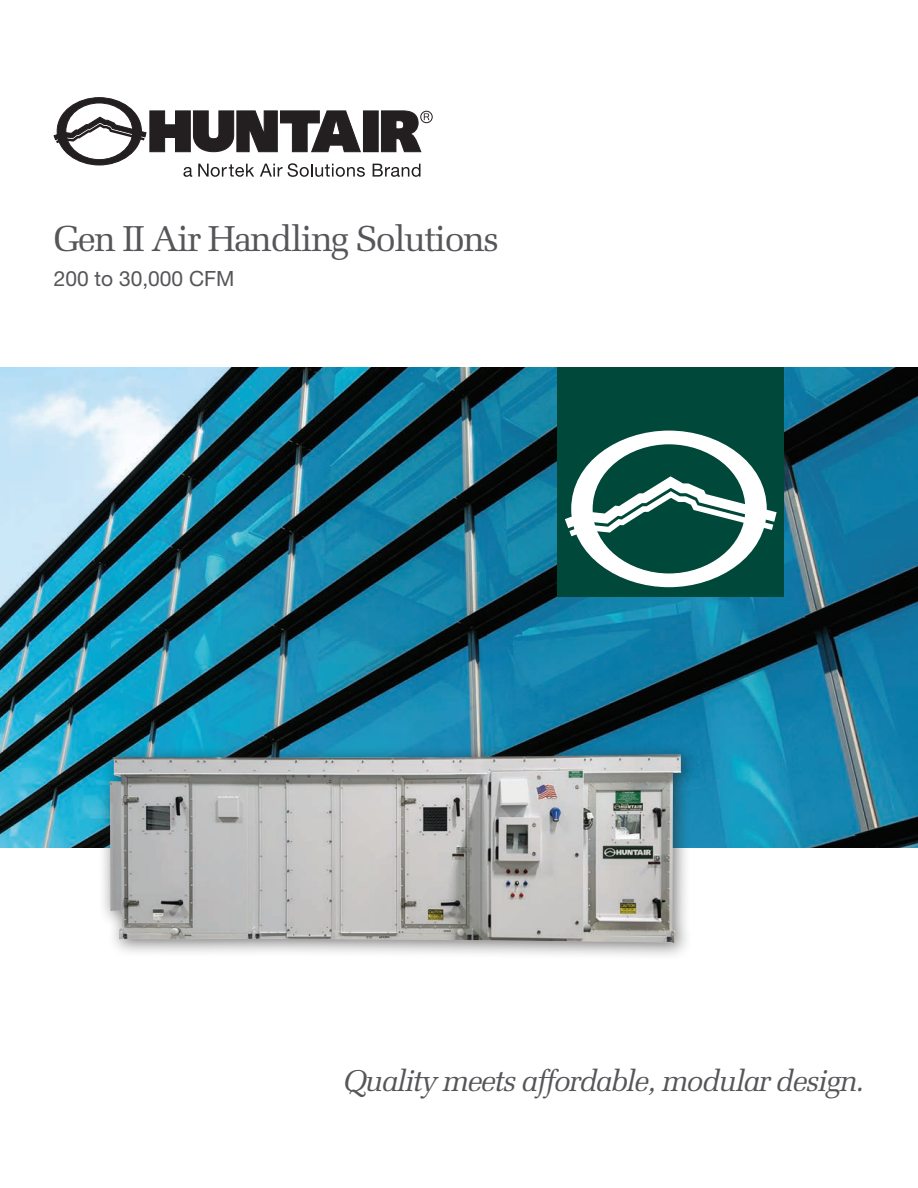
<style>
.page{position:relative;width:918px;height:1188px;background:#fff}
.page>*{position:absolute;margin:0;border:0;box-sizing:border-box;transform-origin:0 0}
.t1{font:36px "Melior LT Std";letter-spacing:-.05em;color:#555659}
.t2{font:italic 30px "Melior LT Std";letter-spacing:-.05em;color:#555659}
.t3{font:21px "Helvetica Neue LT Std";color:#555659}
</style>
<div class="page">
<img style="left:0;top:367px;width:918px;height:480px">
<div style="left:98px;top:742px;width:601px;height:218px;background:#231f20;opacity:.6"></div>
<img style="left:110px;top:754px;width:571px;height:190px">
<div style="left:420px;top:111px;width:13px;height:12px;border:1px solid #231f20;border-radius:50%"></div>
<div style="left:57px;top:98px;width:84px;height:67px;background:#231f20;border-radius:50%"></div>
<svg style="left:66px;top:103px;width:67px;height:57px"></svg>
<div style="left:363px;top:111px;width:15px;height:41px;background:#231f20"></div>
<div style="left:363px;top:111px;width:16px;height:41px;border:1px solid #231f20"></div>
<svg style="left:381px;top:110px;width:48px;height:42px"></svg>
<svg style="left:53px;top:110px;width:308px;height:42px"></svg>
<svg style="left:183px;top:167px;width:9px;height:10px"></svg>
<svg style="left:198px;top:164px;width:56px;height:13px"></svg>
<svg style="left:260px;top:163px;width:105px;height:14px"></svg>
<svg style="left:373px;top:164px;width:48px;height:13px"></svg>
<div style="left:557px;top:367px;width:227px;height:230px;background:#004839"></div>
<svg style="left:565px;top:430px;width:212px;height:158px"></svg>
<p class="t1" style="left:54px;top:218px;width:447px">Gen II Air Handling Solutions</p>
<p class="t3" style="left:54px;top:266px;width:182px">200 to 30,000 CFM</p>
<p class="t2" style="left:343px;top:1063px;width:523px">Quality meets affordable, modular design.</p>
</div>
